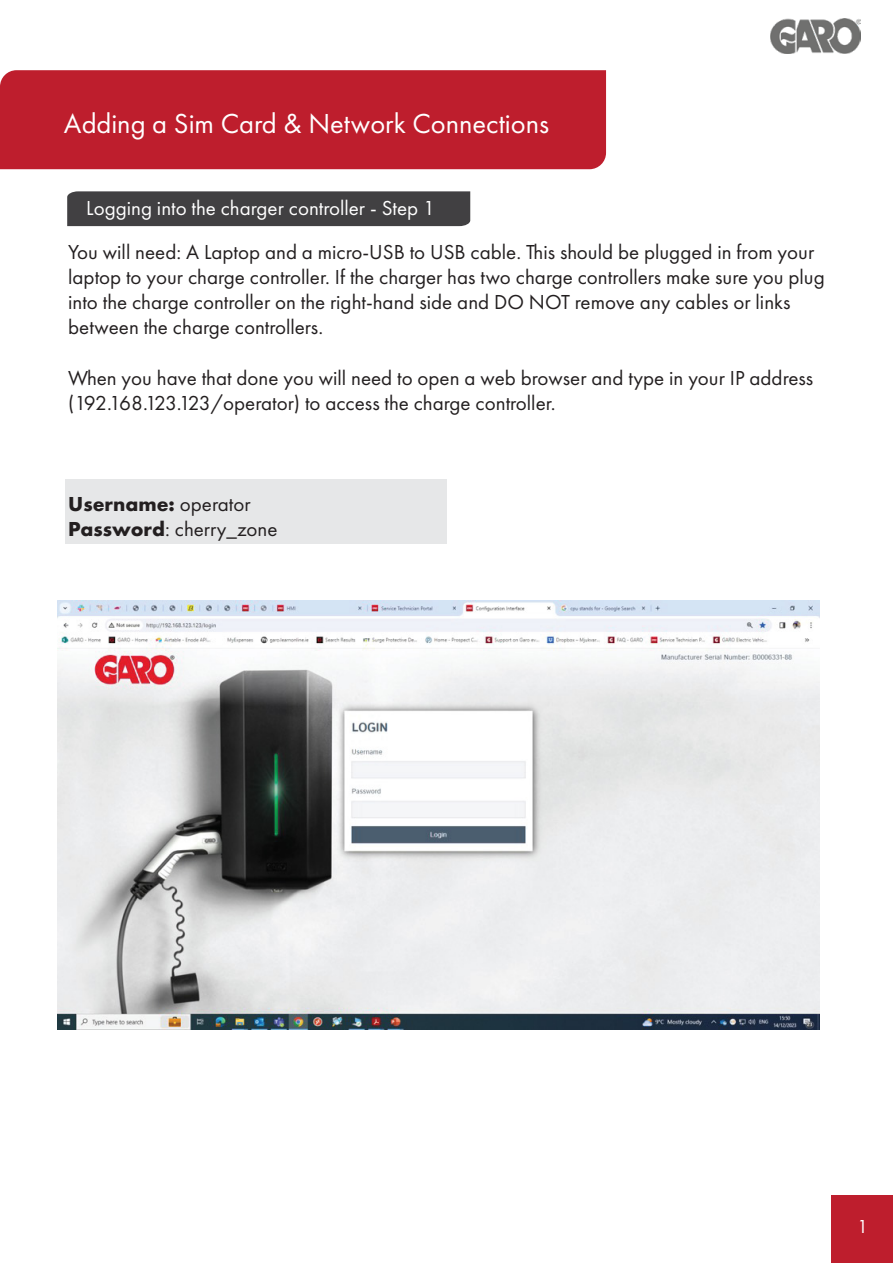
<style>
.page{position:relative;width:893px;height:1263px;background:#fff}
.page>*{position:absolute;margin:0;border:0;box-sizing:border-box;transform-origin:0 0}
.t1{font:28.5px "Futura PT";color:#fff}
.t2{font:21px/25.2px "Futura PT";color:#231f20}
.t3{font:21px "Futura PT";color:#fff}
.t4{font:19.5px "Futura PT";color:#fff}
.s1{font-weight:700}
</style>
<div class="page">
<div style="left:65px;top:479px;width:381px;height:65px;background:#e6e7e8"></div>
<div style="left:0;top:70px;width:606px;height:99px;background:#be1e2d"></div>
<div style="left:831px;top:1196px;width:62px;height:67px;background:#be1e2d"></div>
<div style="left:67px;top:191px;width:403px;height:35px;background:#414042"></div>
<img style="left:770px;top:19px;width:90px;height:34px">
<img style="left:57px;top:601px;width:763px;height:429px">
<h1 class="t1" style="left:64px;top:107px;width:487px">Adding a Sim Card &amp; Network Connections</h1>
<p class="t3" style="left:86px;top:196px;width:350px">Logging into the charger controller - Step 1</p>
<p class="t2" style="left:68px;top:239px;width:758px">You will need: A Laptop and a micro-USB to USB cable. This should be plugged in from your laptop to your charge controller. If the charger has two charge controllers make sure you plug into the charge controller on the right-hand side and DO NOT remove any cables or links between the charge controllers.</p>
<p class="t2" style="left:68px;top:365px;width:746px">When you have that done you will need to open a web browser and type in your IP address (192.168.123.123/operator) to access the charge controller.</p>
<p class="t2" style="left:68px;top:491px;width:211px"><span class="s1">Username:</span> operator<br><span class="s1">Password</span>: cherry_zone</p>
<p class="t4" style="left:857px;top:1215px;width:13px">1</p>
</div>
